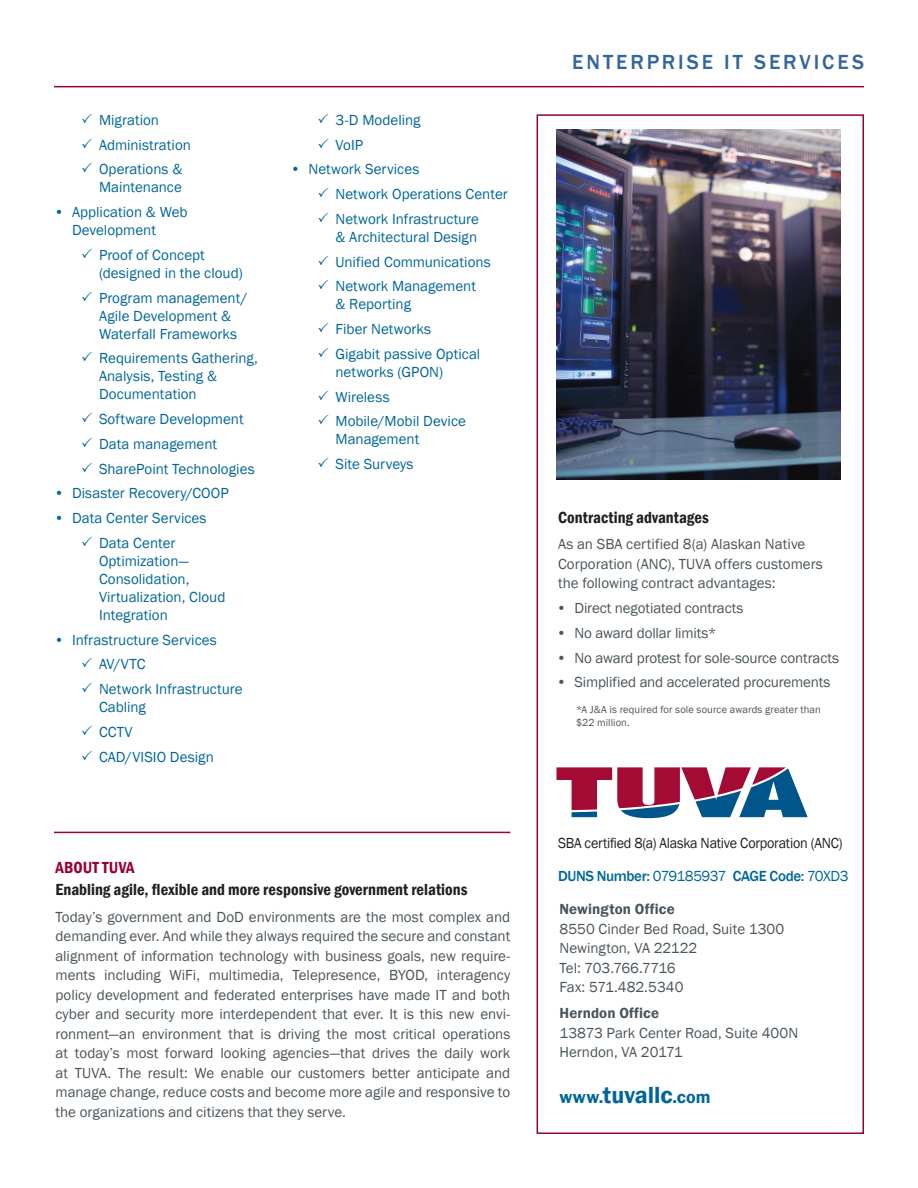
<style>
.page{position:relative;width:918px;height:1188px;background:#fff}
.page>*{position:absolute;margin:0;border:0;box-sizing:border-box;transform-origin:0 0}
.Call_Out_Text{font:500 21px "Franklin Gothic";letter-spacing:.14em;color:#369}
.Body_Copy{font:600 18px "Franklin Gothic";letter-spacing:.015em;color:#069}
.Body_Headline{font:600 condensed 16.5px/22.5px "Franklin Gothic";letter-spacing:.005em;color:#231f20}
.Body_Copy-2{font:15px/19.5px "Franklin Gothic";color:#4a545a;text-align:justify}
.t1{font:15px/18px "Franklin Gothic";color:#069}
.t2{font:15px "Franklin Gothic";letter-spacing:-.015em;color:#231f20;scale:.94 1}
.Blue_Text{font:500 15px "Franklin Gothic";letter-spacing:-.025em;color:#069}
.Body_Copy-3{font:600 15px "Franklin Gothic";letter-spacing:.01em;color:#4a545a}
.Body_Copy-4{font:15px "Franklin Gothic";letter-spacing:-.02em;color:#4a545a}
.Body_Copy-5{font:10.5px/12.6px "Franklin Gothic";letter-spacing:.01em;color:#4a545a}
.s1{color:#903}
.s2{font-weight:400}
.s3{font-size:24px}
</style>
<div class="page">
<svg style="left:556px;top:767px;width:252px;height:51px"></svg>
<hr style="left:54px;top:86px;width:810px;height:1px;background:#903">
<hr style="left:54px;top:832px;width:456px;height:1px;background:#903">
<div style="left:537px;top:114px;width:327px;height:1020px;border:2px solid #903"></div>
<img style="left:556px;top:129px;width:284px;height:351px">
<p class="t1" style="left:81px;top:111px;width:80px">✓ Migration</p>
<p class="t1" style="left:81px;top:136px;width:111px">✓ Administration</p>
<p class="t1" style="left:81px;top:161px;width:103px;text-align:right">✓ Operations &amp;<br>Maintenance</p>
<p class="t1" style="left:72px;top:203px;width:117px;text-indent:-18px">• Application &amp; Web<br>Development</p>
<p class="t1" style="left:99px;top:246px;width:145px;text-indent:-18px">✓ Proof of Concept (designed in the cloud)</p>
<p class="t1" style="left:81px;top:289px;width:168px;text-align:center">✓ Program management/<br>Agile Development &amp;<br>Waterfall Frameworks</p>
<p class="t1" style="left:99px;top:350px;width:160px;text-indent:-18px">✓ Requirements Gathering,<br>Analysis, Testing &amp;<br>Documentation</p>
<p class="t1" style="left:81px;top:410px;width:164px">✓ Software Development</p>
<p class="t1" style="left:81px;top:435px;width:138px">✓ Data management</p>
<p class="t1" style="left:81px;top:460px;width:175px">✓ SharePoint Technologies</p>
<p class="t1" style="left:54px;top:485px;width:176px">• Disaster Recovery/COOP</p>
<p class="t1" style="left:54px;top:509px;width:154px">• Data Center Services</p>
<p class="t1" style="left:99px;top:534px;width:128px;text-indent:-18px">✓ Data Center<br>Optimization—<br>Consolidation,<br>Virtualization, Cloud<br>Integration</p>
<p class="t1" style="left:54px;top:631px;width:164px">• Infrastructure Services</p>
<p class="t1" style="left:81px;top:656px;width:66px">✓ AV/VTC</p>
<p class="t1" style="left:99px;top:680px;width:145px;text-indent:-18px">✓ Network Infrastructure<br>Cabling</p>
<p class="t1" style="left:81px;top:723px;width:53px">✓ CCTV</p>
<p class="t1" style="left:81px;top:748px;width:134px">✓ CAD/VISIO Design</p>
<p class="t1" style="left:318px;top:111px;width:104px">✓ 3-D Modeling</p>
<p class="t1" style="left:318px;top:136px;width:47px">✓ VoIP</p>
<p class="t1" style="left:291px;top:161px;width:130px">• Network Services</p>
<p class="t1" style="left:318px;top:185px;width:192px">✓ Network Operations Center</p>
<p class="t1" style="left:318px;top:210px;width:163px;text-align:right">✓ Network Infrastructure &amp; Architectural Design</p>
<p class="t1" style="left:318px;top:253px;width:175px">✓ Unified Communications</p>
<p class="t1" style="left:336px;top:278px;width:142px;text-indent:-18px">✓ Network Management &amp; Reporting</p>
<p class="t1" style="left:318px;top:320px;width:115px">✓ Fiber Networks</p>
<p class="t1" style="left:336px;top:345px;width:146px;text-indent:-18px">✓ Gigabit passive Optical networks (GPON)</p>
<p class="t1" style="left:318px;top:388px;width:74px">✓ Wireless</p>
<p class="t1" style="left:336px;top:413px;width:132px;text-indent:-18px">✓ Mobile/Mobil Device<br>Management</p>
<p class="t1" style="left:318px;top:455px;width:98px">✓ Site Surveys</p>
<p class="Body_Headline" style="left:56px;top:856px;width:414px"><span class="s1">ABOUT TUVA<br></span>Enabling agile, flexible and more responsive government relations</p>
<p class="Body_Copy-2" style="left:56px;top:907px;width:456px">Today’s government and DoD environments are the most complex and demanding ever. And while they always required the secure and constant alignment of information technology with business goals, new require&shy;ments including WiFi, multimedia, Telepresence, BYOD, interagency policy development and federated enterprises have made IT and both cyber and security more interdependent that ever. It is this new envi&shy;ronment—an environment that is driving the most critical operations at today’s most forward looking agencies—that drives the daily work at TUVA. The result: We enable our customers better anticipate and manage change, reduce costs and become more agile and responsive to the organizations and citizens that they serve.</p>
<p class="Call_Out_Text" style="left:572px;top:49px;width:293px">ENTERPRISE IT SERVICES</p>
<p class="Body_Headline" style="left:558px;top:506px;width:152px">Contracting advantages</p>
<p class="Body_Copy-2" style="left:558px;top:535px;width:266px;text-align:left">As an SBA certified 8(a) Alaskan Native<br>Corporation (ANC), TUVA offers customers the following contract advantages:</p>
<p class="Body_Copy-2" style="left:556px;top:599px;width:189px">• Direct negotiated contracts</p>
<p class="Body_Copy-2" style="left:556px;top:623px;width:162px">• No award dollar limits*</p>
<p class="Body_Copy-2" style="left:556px;top:648px;width:284px">• No award protest for sole-source contracts</p>
<p class="Body_Copy-2" style="left:556px;top:673px;width:276px">• Simplified and accelerated procurements</p>
<p class="Body_Copy-5" style="left:576px;top:704px;width:246px">*A J&amp;A is required for sole source awards greater than $22 million.</p>
<p class="t2" style="left:558px;top:833px;width:304px">SBA certified 8(a) Alaska Native Corporation (ANC)</p>
<p class="Blue_Text" style="left:558px;top:867px;width:292px">DUNS Number: <span class="s2">079185937</span> CAGE Code: <span class="s2">70XD3</span></p>
<p class="Body_Copy-3" style="left:560px;top:900px;width:117px">Newington Office</p>
<p class="Body_Copy-2" style="left:560px;top:919px;width:226px">8550 Cinder Bed Road, Suite 1300</p>
<p class="Body_Copy-2" style="left:560px;top:939px;width:139px">Newington, VA 22122</p>
<p class="Body_Copy-4" style="left:560px;top:958px;width:118px">Tel: 703.766.7716</p>
<p class="Body_Copy-2" style="left:560px;top:978px;width:126px">Fax: 571.482.5340</p>
<p class="Body_Copy-3" style="left:560px;top:1004px;width:101px">Herndon Office</p>
<p class="Body_Copy-2" style="left:560px;top:1023px;width:240px">13873 Park Center Road, Suite 400N</p>
<p class="Body_Copy-2" style="left:560px;top:1043px;width:125px">Herndon, VA 20171</p>
<p class="Body_Copy" style="left:560px;top:1086px;width:153px">www.<span class="s3">tuvallc</span>.com</p>
</div>
